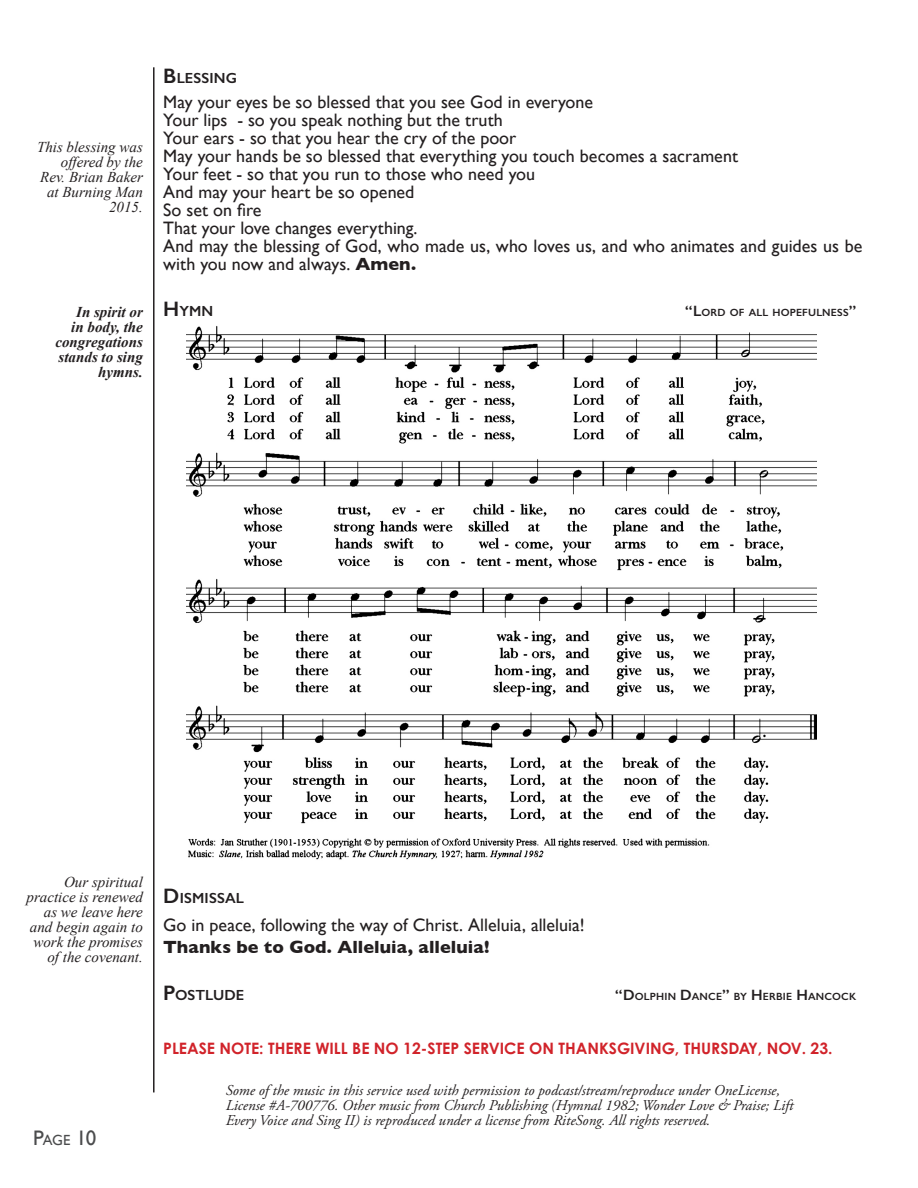
<style>
.page{position:relative;width:918px;height:1188px;background:#fff}
.page>*{position:absolute;margin:0;border:0;box-sizing:border-box;transform-origin:0 0}
.t1{font:21px "Gill Sans";color:#4b4c4d}
.Celebrant{font:18px/18px "Gill Sans";color:#231f20}
.Celebrant-2{font:700 18px "Gill Sans";letter-spacing:.005em;color:#231f20}
.t2{font:700 15.75px "Century Gothic Pro";color:#d1232a}
.Margin_Left{font:italic 15px/15px "Adobe Garamond Pro";color:#231f20}
.Margin_Left-2{font:italic 15px/15px "Times New Roman";color:#231f20;text-align:right}
.Margin_Left-3{font:italic 700 15px/15px "Times New Roman";color:#231f20;text-align:right}
.Celebrant-3{font:600 14.7px "Gill Sans";letter-spacing:.01em;color:#231f20}
.Celebrant-4{font:600 10.5px "Gill Sans";letter-spacing:.02em;color:#231f20}
.s1{font-size:21px}
.s2{font-weight:700}
.s3{font-size:15px}
.s4{font-size:14.7px}
</style>
<div class="page">
<hr style="left:153px;top:67px;width:2px;height:1025px;background:#231f20">
<img style="left:186px;top:326px;width:630px;height:534px">
<p class="Margin_Left-2" style="left:37px;top:139px;width:107px">This blessing was offered by the<br>Rev. Brian Baker at Burning Man<br>2015.</p>
<p class="Margin_Left-3" style="left:55px;top:304px;width:89px">In spirit or<br>in body, the congregations stands to sing hymns.</p>
<p class="Celebrant-3" style="left:163px;top:69px;width:74px"><span class="s1">B</span>LESSING</p>
<p class="Celebrant" style="left:163px;top:92px;width:431px">May your eyes be so blessed that you see God in everyone</p>
<p class="Celebrant" style="left:163px;top:110px;width:341px">Your lips - so you speak nothing but the truth</p>
<p class="Celebrant" style="left:163px;top:128px;width:355px">Your ears - so that you hear the cry of the poor</p>
<p class="Celebrant" style="left:163px;top:146px;width:576px">May your hands be so blessed that everything you touch becomes a sacrament</p>
<p class="Celebrant" style="left:163px;top:164px;width:373px">Your feet - so that you run to those who need you</p>
<p class="Celebrant" style="left:163px;top:182px;width:253px">And may your heart be so opened</p>
<p class="Celebrant" style="left:163px;top:200px;width:100px">So set on fire</p>
<p class="Celebrant" style="left:163px;top:218px;width:256px">That your love changes everything.</p>
<p class="Celebrant" style="left:163px;top:236px;width:701px">And may the blessing of God, who made us, who loves us, and who animates and guides us be with you now and always. <span class="s2">Amen.</span></p>
<p class="Celebrant-3" style="left:163px;top:303px;width:52px"><span class="s1">H</span>YMN</p>
<p class="Celebrant-4" style="left:685px;top:307px;width:96px"><span class="s3">“L</span>ORD OF ALL HOP</p>
<p class="Celebrant-4" style="left:796px;top:307px;width:62px">EFULNESS<span class="s3">”</span></p>
<p class="Margin_Left-2" style="left:27px;top:874px;width:118px">Our spiritual practice is renewed as we leave here and begin again to work the promises of the covenant.</p>
<p class="t1" style="left:33px;top:1126px;width:65px">P<span class="s4">age</span> 10</p>
<p class="Celebrant-3" style="left:163px;top:889px;width:82px"><span class="s1">D</span> ISMISSAL</p>
<p class="Celebrant" style="left:163px;top:916px;width:423px">Go in peace, following the way of Christ. Alleluia, alleluia!</p>
<p class="Celebrant-2" style="left:163px;top:932px;width:328px">Thanks be to God. Alleluia, alleluia!</p>
<p class="Celebrant-3" style="left:163px;top:986px;width:83px"><span class="s1">P</span>OSTLUDE</p>
<p class="Celebrant-4" style="left:615px;top:990px;width:218px"><span class="s3">“D</span>OLPH IN <span class="s3">D</span>ANCE<span class="s3">”</span> BY <span class="s3">H</span>ERBIE <span class="s3">H</span>ANCOC</p>
<p class="Celebrant-4" style="left:849px;top:990px;width:9px">K</p>
<p class="t2" style="left:163px;top:1038px;width:671px">PLEASE NOTE: THERE WILL BE NO 12-STEP SERVICE ON THANKSGIVING, THURSDAY, NOV. 23.</p>
<p class="Margin_Left" style="left:226px;top:1083px;width:569px">Some of the music in this service used with permission to podcast/stream/reproduce under OneLicense,<br>License #A-700776. Other music from Church Publishing (Hymnal 1982; Wonder Love &amp; Praise; Lift<br>Every Voice and Sing II) is reproduced under a license from RiteSong. All rights reserved.</p>
</div>
